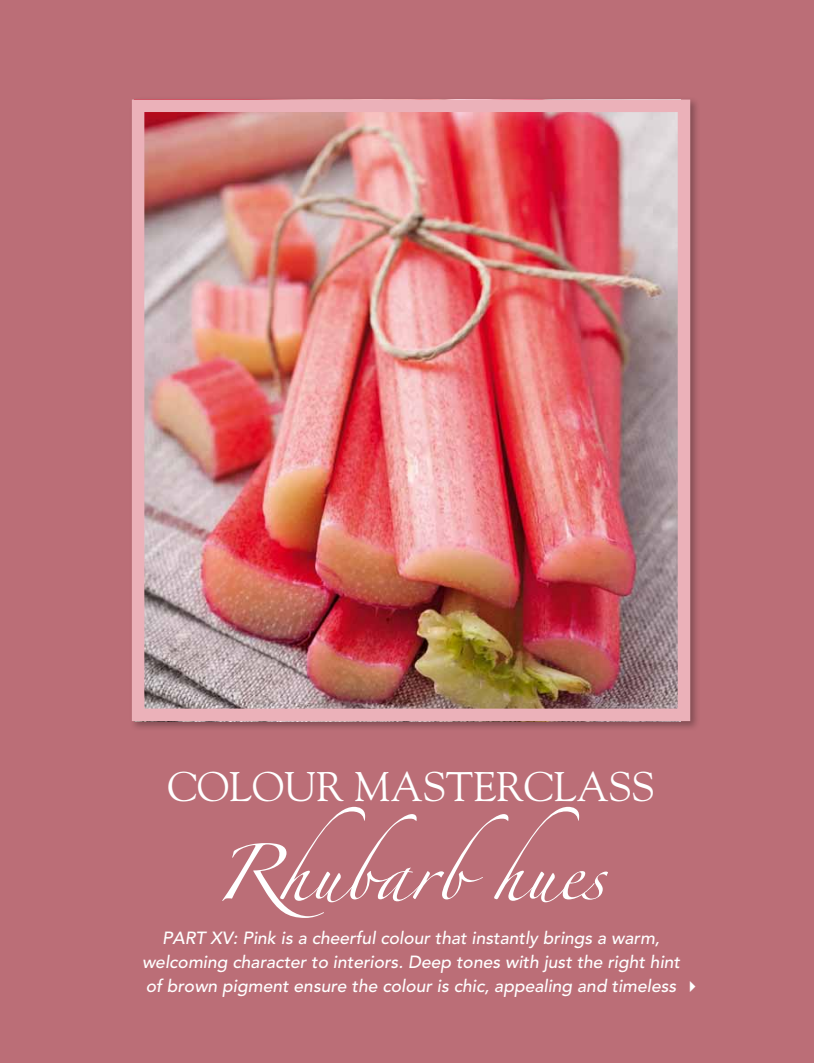
<style>
.page{position:relative;width:815px;height:1063px;background:#fff}
.page>*{position:absolute;margin:0;border:0;box-sizing:border-box;transform-origin:0 0}
.t1{font:50px "Zapfino Extra LTX One";color:#fff}
.t2{font:41.25px "Goudy";color:#fff}
.t3{font:italic 500 17.5px/23.8px "Avenir";color:#fff;text-align:center}
</style>
<div class="page">
<div style="left:0;top:0;width:814px;height:1063px;background:#bb6e77"></div>
<div style="left:128px;top:96px;width:572px;height:635px;background:#000;opacity:.3"></div>
<img style="left:145px;top:113px;width:532px;height:595px">
<div style="left:132px;top:100px;width:558px;height:621px;border:12px solid #ebb1b9"></div>
<svg style="left:690px;top:981px;width:6px;height:11px"></svg>
<h2 class="t2" style="left:167px;top:761px;width:489px">COLOUR MASTERCLASS</h2>
<h1 class="t1" style="left:214px;top:852px;width:393px">Rhubarbhues</h1>
<p class="t3" style="left:142px;top:927px;width:540px">PART XV: Pink is a cheerful colour that instantly brings a warm, welcoming character to interiors. Deep tones with just the right hint of brown pigment ensure the colour is chic, appealing and timeless</p>
</div>
